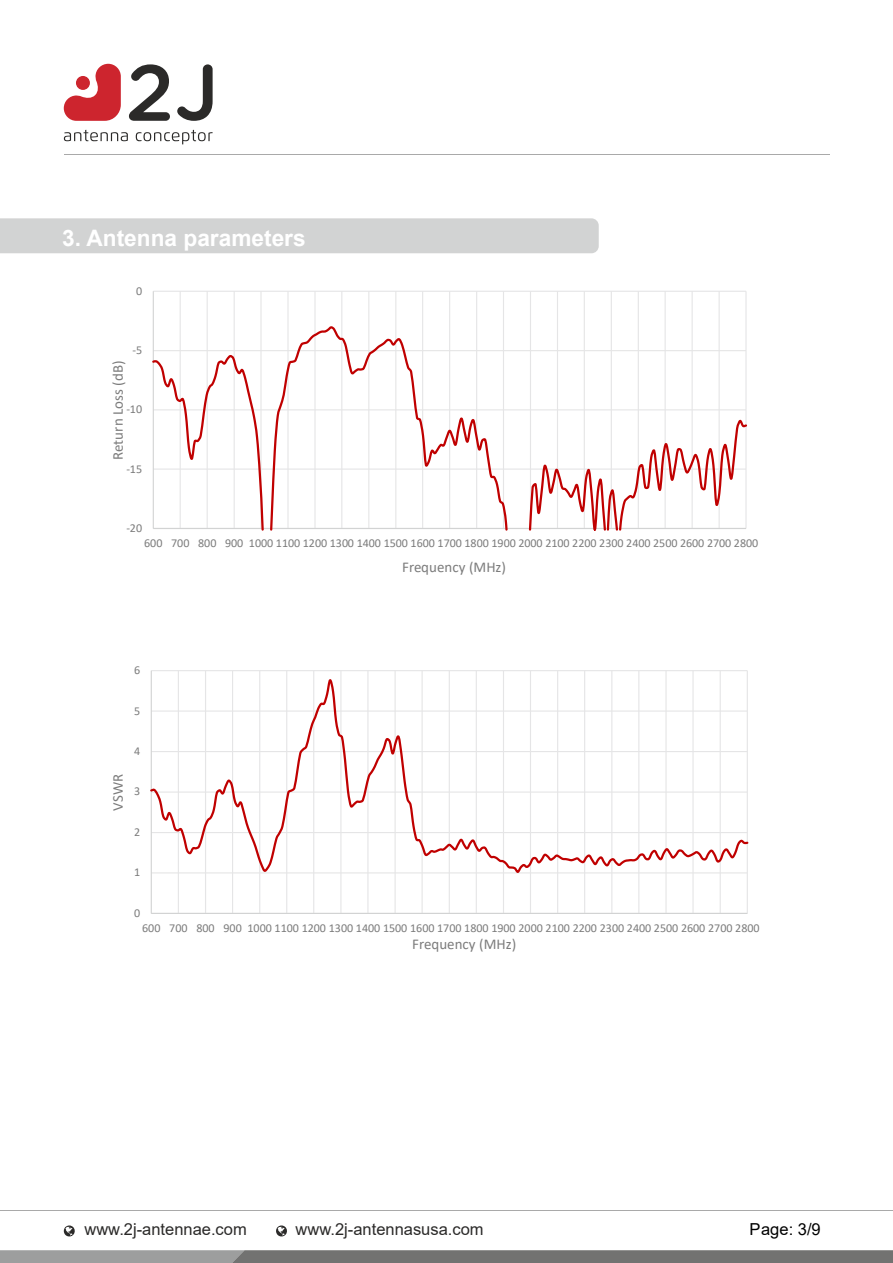
<style>
.page{position:relative;width:893px;height:1263px;background:#fff}
.page>*{position:absolute;margin:0;border:0;box-sizing:border-box;transform-origin:0 0}
.t1{font:700 22.65px "Arial";color:#fff}
.t2{font:16.5px "Arial";color:#2b2a29}
.t3{font:16.5px "Arial";color:#000}
.t4{font:15px "Calibri";color:#7c7c7c}
.t5{font:12px "Calibri";color:#7c7c7c}
</style>
<div class="page">
<svg style="left:0;top:1250px;width:893px;height:13px;background:#7f807f"></svg>
<hr style="left:0;top:1210px;width:893px;height:1px;background:#a9a9a9">
<svg style="left:63px;top:1225px;width:12px;height:11px"></svg>
<svg style="left:276px;top:1225px;width:11px;height:11px"></svg>
<svg style="left:64px;top:130px;width:64px;height:11px"></svg>
<svg style="left:136px;top:130px;width:77px;height:14px"></svg>
<svg style="left:129px;top:64px;width:41px;height:57px"></svg>
<svg style="left:177px;top:64px;width:36px;height:57px"></svg>
<svg style="left:64px;top:64px;width:57px;height:57px"></svg>
<div style="left:76px;top:76px;width:14px;height:14px;background:#cd252e;border-radius:50%"></div>
<hr style="left:64px;top:154px;width:765px;height:1px;background:#a9a9a9">
<div style="left:0;top:218px;width:599px;height:35px;background:#d2d3d3"></div>
<hr style="left:153px;top:291px;width:593px;height:1px;background:#e5e5e6">
<hr style="left:180px;top:291px;width:1px;height:237px;background:#e5e5e6">
<hr style="left:207px;top:291px;width:1px;height:237px;background:#e5e5e6">
<hr style="left:234px;top:291px;width:1px;height:237px;background:#e5e5e6">
<hr style="left:260px;top:291px;width:2px;height:237px;background:#e5e5e6">
<hr style="left:287px;top:291px;width:2px;height:237px;background:#e5e5e6">
<hr style="left:314px;top:291px;width:2px;height:237px;background:#e5e5e6">
<hr style="left:341px;top:291px;width:1px;height:237px;background:#e5e5e6">
<hr style="left:368px;top:291px;width:1px;height:237px;background:#e5e5e6">
<hr style="left:395px;top:291px;width:1px;height:237px;background:#e5e5e6">
<hr style="left:422px;top:291px;width:1px;height:237px;background:#e5e5e6">
<hr style="left:449px;top:291px;width:1px;height:237px;background:#e5e5e6">
<hr style="left:476px;top:291px;width:1px;height:237px;background:#e5e5e6">
<hr style="left:503px;top:291px;width:1px;height:237px;background:#e5e5e6">
<hr style="left:530px;top:291px;width:1px;height:237px;background:#e5e5e6">
<hr style="left:557px;top:291px;width:1px;height:237px;background:#e5e5e6">
<hr style="left:584px;top:291px;width:1px;height:237px;background:#e5e5e6">
<hr style="left:611px;top:291px;width:1px;height:237px;background:#e5e5e6">
<hr style="left:638px;top:291px;width:1px;height:237px;background:#e5e5e6">
<hr style="left:665px;top:291px;width:1px;height:237px;background:#e5e5e6">
<hr style="left:692px;top:291px;width:1px;height:237px;background:#e5e5e6">
<hr style="left:719px;top:291px;width:1px;height:237px;background:#e5e5e6">
<hr style="left:745px;top:291px;width:2px;height:237px;background:#e5e5e6">
<hr style="left:153px;top:291px;width:1px;height:237px;background:#d2d3d3">
<svg style="left:152px;top:325px;width:595px;height:206px"></svg>
<hr style="left:151px;top:670px;width:596px;height:1px;background:#e5e5e6">
<hr style="left:178px;top:671px;width:1px;height:242px;background:#e5e5e6">
<hr style="left:205px;top:671px;width:1px;height:242px;background:#e5e5e6">
<hr style="left:232px;top:671px;width:1px;height:242px;background:#e5e5e6">
<hr style="left:259px;top:671px;width:1px;height:242px;background:#e5e5e6">
<hr style="left:286px;top:671px;width:1px;height:242px;background:#e5e5e6">
<hr style="left:313px;top:671px;width:1px;height:242px;background:#e5e5e6">
<hr style="left:340px;top:671px;width:1px;height:242px;background:#e5e5e6">
<hr style="left:367px;top:671px;width:1px;height:242px;background:#e5e5e6">
<hr style="left:395px;top:671px;width:1px;height:242px;background:#e5e5e6">
<hr style="left:422px;top:671px;width:1px;height:242px;background:#e5e5e6">
<hr style="left:449px;top:671px;width:1px;height:242px;background:#e5e5e6">
<hr style="left:476px;top:671px;width:1px;height:242px;background:#e5e5e6">
<hr style="left:503px;top:671px;width:1px;height:242px;background:#e5e5e6">
<hr style="left:530px;top:671px;width:1px;height:242px;background:#e5e5e6">
<hr style="left:557px;top:671px;width:1px;height:242px;background:#e5e5e6">
<hr style="left:584px;top:671px;width:1px;height:242px;background:#e5e5e6">
<hr style="left:611px;top:671px;width:1px;height:242px;background:#e5e5e6">
<hr style="left:638px;top:671px;width:1px;height:242px;background:#e5e5e6">
<hr style="left:665px;top:671px;width:2px;height:242px;background:#e5e5e6">
<hr style="left:692px;top:671px;width:2px;height:242px;background:#e5e5e6">
<hr style="left:720px;top:671px;width:1px;height:242px;background:#e5e5e6">
<hr style="left:747px;top:671px;width:1px;height:242px;background:#e5e5e6">
<hr style="left:151px;top:671px;width:1px;height:242px;background:#d2d3d3">
<hr style="left:151px;top:913px;width:596px;height:1px;background:#d2d3d3">
<svg style="left:150px;top:677px;width:599px;height:197px"></svg>
<h1 class="t1" style="left:62px;top:230px;width:245px">3. Antenna parameters</h1>
<p class="t5" style="left:136px;top:286px;width:8px">0</p>
<p class="t5" style="left:132px;top:345px;width:11px">-5</p>
<p class="t4" style="left:111px;top:460px;width:101px;rotate:-90deg">Return Loss (dB)</p>
<p class="t5" style="left:126px;top:404px;width:17px">-10</p>
<p class="t5" style="left:126px;top:463px;width:17px">-15</p>
<p class="t5" style="left:126px;top:523px;width:17px">-20</p>
<p class="t5" style="left:144px;top:538px;width:616px">600 700 800 900 1000 1100 1200 1300 1400 1500 1600 1700 1800 1900 2000 2100 2200 2300 2400 2500 2600 2700 2800</p>
<p class="t4" style="left:402px;top:561px;width:105px">Frequency (MHz)</p>
<p class="t5" style="left:134px;top:665px;width:8px">6</p>
<p class="t5" style="left:134px;top:705px;width:8px">5</p>
<p class="t4" style="left:111px;top:810px;width:38px;rotate:-90deg">VSWR</p>
<p class="t5" style="left:134px;top:746px;width:8px">4</p>
<p class="t5" style="left:134px;top:786px;width:8px">3</p>
<p class="t5" style="left:134px;top:827px;width:8px">2</p>
<p class="t5" style="left:134px;top:867px;width:8px">1</p>
<p class="t5" style="left:134px;top:908px;width:8px">0</p>
<p class="t5" style="left:142px;top:923px;width:619px">600 700 800 900 1000 1100 1200 1300 1400 1500 1600 1700 1800 1900 2000 2100 2200 2300 2400 2500 2600 2700 2800</p>
<p class="t4" style="left:412px;top:938px;width:105px">Frequency (MHz)</p>
<h2 class="t2" style="left:84px;top:1223px;width:164px">www.2j-antennae.com</h2>
<h2 class="t2" style="left:296px;top:1223px;width:189px">www.2j-antennasusa.com</h2>
<h2 class="t3" style="left:749px;top:1223px;width:73px">Page: 3/9</h2>
</div>
